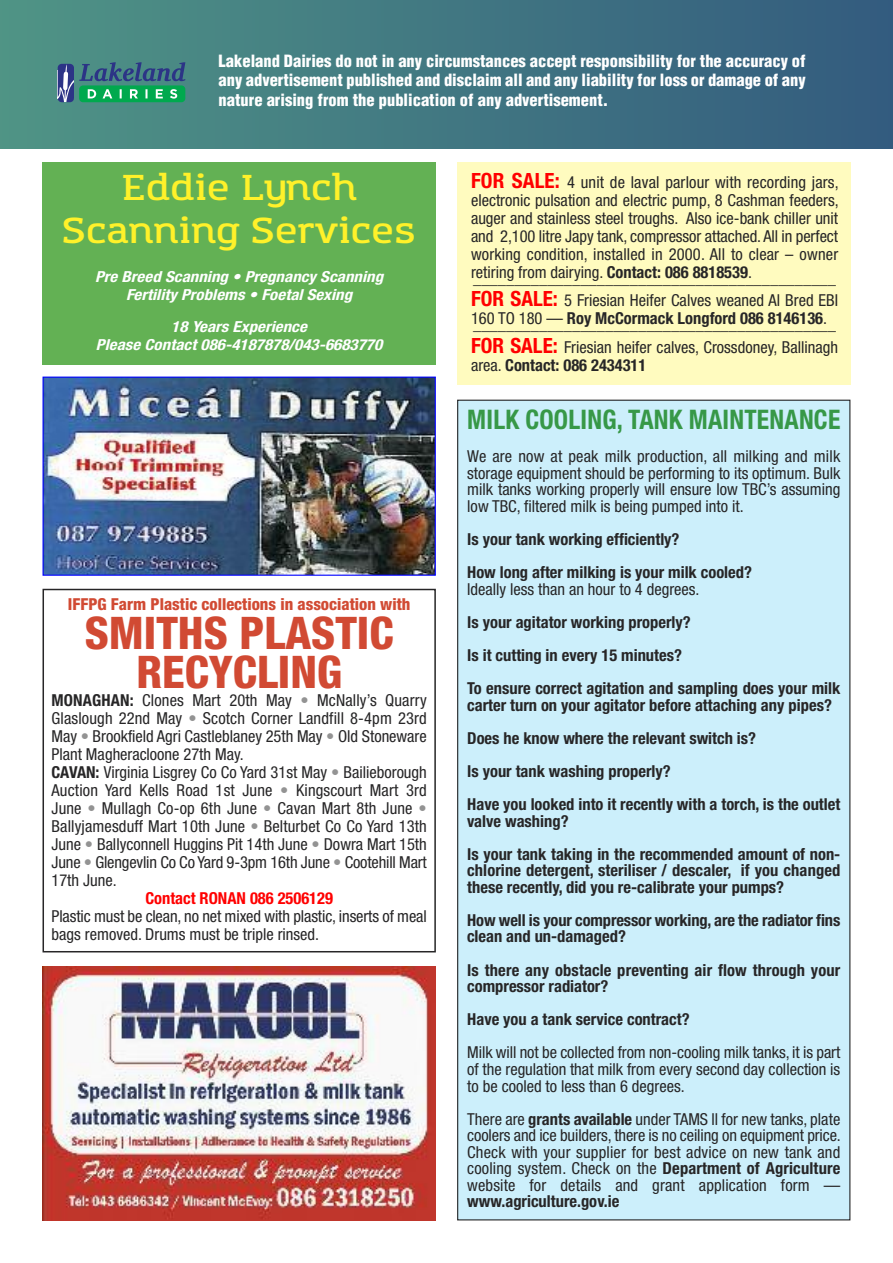
<style>
.page{position:relative;width:893px;height:1263px;background:#fff}
.page>*{position:absolute;margin:0;border:0;box-sizing:border-box;transform-origin:0 0}
.t1{font:800 condensed 45px/39px "Helvetica Neue";color:#d14a33;text-align:center}
.t2{font:600 35.4px/42.5px "Amazing Grotesk";color:#fff12a;text-align:center;scale:1.11 1}
.t3{font:700 condensed 27px "Helvetica Neue";letter-spacing:.01em;color:#379847;scale:.95 1}
.t4{font:condensed 16.5px/18px "Helvetica Neue";color:#272627;text-align:justify}
.t5{font:700 condensed 16.5px/33.2px "Helvetica Neue";color:#272627}
.t6{font:900 condensed 16.5px/19.5px "Helvetica";color:#fff;text-align:justify}
.t7{font:800 condensed 16.5px "Helvetica Neue";color:#d14a33}
.t8{font:700 condensed 16.5px "Helvetica Neue";color:#f00}
.t9{font:italic 700 condensed 15.15px/18.3px "Helvetica Neue";letter-spacing:.005em;color:#fff;text-align:center;scale:1.11 1}
.s1{font-weight:700}
.s2{color:#939393}
.s3{font-weight:700;font-size:21px;color:#f00}
.s4{font-weight:400}
</style>
<div class="page">
<div style="left:0;top:0;width:893px;height:149px;background:linear-gradient(to right,#4f9485,#335b7f)"></div>
<svg style="left:58px;top:62px;width:127px;height:40px;background:#3c887e"></svg>
<img style="left:43px;top:966px;width:393px;height:254px">
<div style="left:457px;top:162px;width:393px;height:222px;background:#fffbbf"></div>
<div style="left:43px;top:589px;width:393px;height:363px;border:2px solid #272627"></div>
<div style="left:458px;top:400px;width:392px;height:820px;background:#cceffb"></div>
<div style="left:43px;top:162px;width:393px;height:202px;background:#63b154"></div>
<img style="left:45px;top:379px;width:389px;height:195px">
<div style="left:43px;top:377px;width:393px;height:199px;border:1px solid #00f"></div>
<p class="t6" style="left:219px;top:51px;width:589px">Lakeland Dairies do not in any circumstances accept responsibility for the accuracy of any advertisement published and disclaim all and any liability for loss or damage of any nature arising from the publication of any advertisement.</p>
<h2 class="t2" style="left:62px;top:168px;width:320px">Eddie Lynch<br>Scanning Services</h2>
<p class="t9" style="left:95px;top:269px;width:261px">Pre Breed Scanning • Pregnancy Scanning<br>Fertility Problems • Foetal Sexing</p>
<p class="t9" style="left:96px;top:319px;width:259px">18 Years Experience<br>Please Contact 086-4187878/043-6683770</p>
<p class="t7" style="left:68px;top:598px;width:344px">IFFPG Farm Plastic collections in association with</p>
<h1 class="t1" style="left:85px;top:617px;width:310px">SMITHS PLASTIC<br>RECYCLING</h1>
<p class="t4" style="left:52px;top:692px;width:377px;text-align:left"><span class="s1">MONAGHAN:</span> Clones Mart 20th May <span class="s2">•</span> McNally’s Quarry Glaslough 22nd May <span class="s2">•</span> Scotch Corner Landfill 8-4pm 23rd May <span class="s2">•</span> Brookfield Agri Castleblaney 25th May <span class="s2">•</span> Old Stoneware Plant Magheracloone 27th May.<br><span class="s1">CAVAN:</span> Virginia Lisgrey Co Co Yard 31st May <span class="s2">•</span> Bailieborough Auction Yard Kells Road 1st June <span class="s2">•</span> Kingscourt Mart 3rd June <span class="s2">•</span> Mullagh Co-op 6th June <span class="s2">•</span> Cavan Mart 8th June <span class="s2">• </span>Ballyjamesduff Mart 10th June <span class="s2">•</span> Belturbet Co Co Yard 13th June <span class="s2">•</span> Ballyconnell Huggins Pit 14th June <span class="s2">•</span> Dowra Mart 15th June <span class="s2">•</span> Glengevlin Co Co Yard 9-3pm 16th June <span class="s2">•</span> Cootehill Mart 17th June.</p>
<p class="t8" style="left:145px;top:892px;width:189px">Contact RONAN 086 2506129</p>
<p class="t4" style="left:52px;top:908px;width:377px">Plastic must be clean, no net mixed with plastic, inserts of meal bags removed. Drums must be triple rinsed.</p>
<p class="t4" style="left:471px;top:175px;width:369px"><span class="s3">FOR SALE:</span> 4 unit de laval parlour with recording jars, electronic pulsation and electric pump, 8 Cashman feeders, auger and stainless steel troughs. Also ice-bank chiller unit and 2,100 litre Japy tank, compressor attached. All in perfect working condition, installed in 2000. All to clear – owner retiring from dairying. <span class="s1">Contact: 086 8818539</span>.</p>
<p class="t4" style="left:471px;top:269px;width:369px;line-height:22.2px">____________________________________________<br><span class="s3">FOR SALE:</span> 5 Friesian Heifer Calves weaned Al Bred EBI</p>
<p class="t5" style="left:471px;top:303px;width:358px"><span class="s4">160 TO 180 —</span> Roy McCormack Longford 086 8146136<span class="s4">.</span></p>
<p class="t4" style="left:471px;top:315px;width:369px;line-height:22.2px">____________________________________________<br><span class="s3">FOR SALE:</span> Friesian heifer calves, Crossdoney, Ballinagh</p>
<p class="t5" style="left:471px;top:350px;width:177px"><span class="s4">area.</span> Contact: 086 2434311</p>
<h3 class="t3" style="left:467px;top:410px;width:394px">MILK COOLING, TANK MAINTENANCE</h3>
<p class="t4" style="left:467px;top:449px;width:375px;line-height:16.5px">We are now at peak milk production, all milking and milk storage equipment should be performing to its optimum. Bulk milk tanks working properly will ensure low TBC’s assuming low TBC, filtered milk is being pumped into it.</p>
<p class="t5" style="left:467px;top:524px;width:286px">Is your tank working efficiently?<br>How long after milking is your milk cooled?</p>
<p class="t4" style="left:467px;top:581px;width:234px">Ideally less than an hour to 4 degrees.</p>
<p class="t5" style="left:467px;top:607px;width:375px">Is your agitator working properly?<br>Is it cutting in every 15 minutes?<br>To ensure correct agitation and sampling does your milk</p>
<p class="t5" style="left:467px;top:689px;width:375px">carter turn on your agitator before attaching any pipes?<br>Does he know where the relevant switch is?<br>Is your tank washing properly?<br>Have you looked into it recently with a torch, is the outlet</p>
<p class="t5" style="left:467px;top:805px;width:375px">valve washing?<br>Is your tank taking in the recommended amount of non-</p>
<p class="t5" style="left:467px;top:863px;width:375px;line-height:16.5px">chlorine detergent, steriliser / descaler, if you changed these recently, did you re-calibrate your pumps?</p>
<p class="t5" style="left:467px;top:913px;width:375px;line-height:16.5px">How well is your compressor working, are the radiator fins clean and un-damaged?</p>
<p class="t5" style="left:467px;top:963px;width:375px;line-height:16.5px">Is there any obstacle preventing air flow through your compressor radiator?</p>
<p class="t5" style="left:467px;top:1004px;width:224px">Have you a tank service contract?</p>
<p class="t4" style="left:467px;top:1046px;width:375px;line-height:16.5px">Milk will not be collected from non-cooling milk tanks, it is part of the regulation that milk from every second day collection is to be cooled to less than 6 degrees.</p>
<p class="t4" style="left:467px;top:1112px;width:375px;line-height:16.5px">There are <span class="s1">grants available</span> under TAMS ll for new tanks, plate coolers and ice builders, there is no ceiling on equipment price.<br>Check with your supplier for best advice on new tank and cooling system. Check on the <span class="s1">Department of Agriculture </span>website for details and grant application form —</p>
<p class="t5" style="left:467px;top:1186px;width:154px">www.agriculture.gov.ie</p>
</div>
